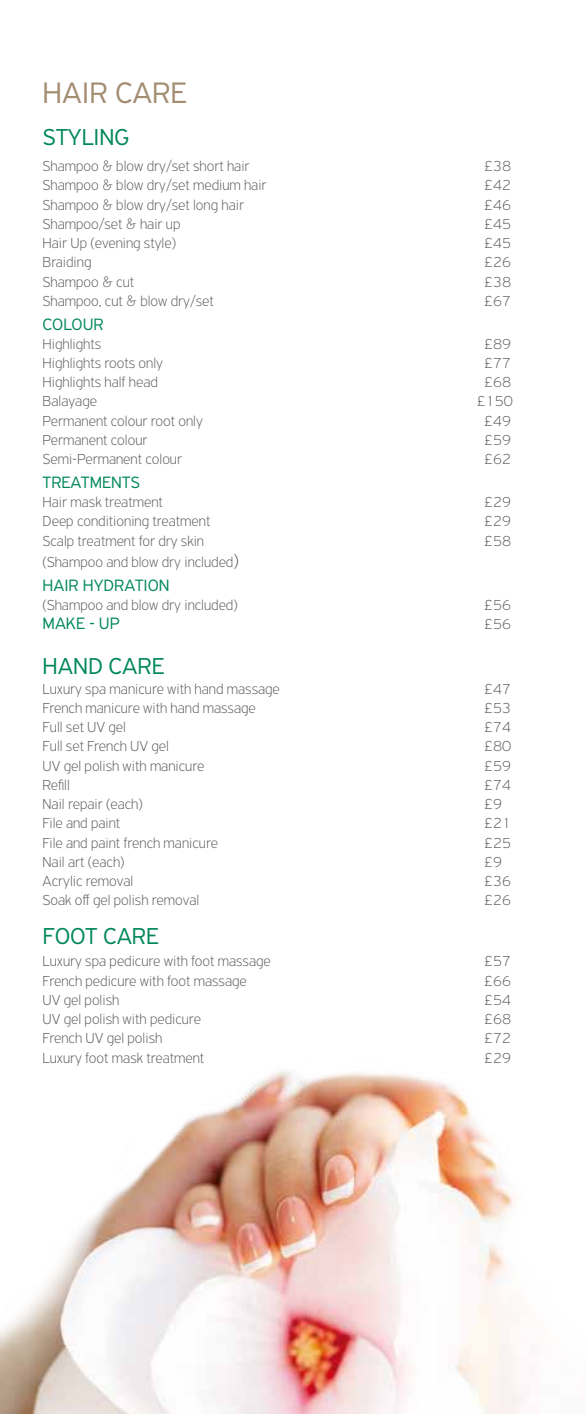
<style>
.page{position:relative;width:586px;height:1414px;background:#fff}
.page>*{position:absolute;margin:0;border:0;box-sizing:border-box;transform-origin:0 0}
.t1{font:300 31.5px "PF Highway Sans Pro";color:#a38d71}
.t2{font:300 24.5px "PF Highway Sans Pro";color:#00875a}
.t3{font:300 17.5px "PF Highway Sans Pro";color:#00875a}
.t4{font:100 15.4px "PF Highway Sans Pro";color:#5a5b5d}
.s1{font-size:19.25px}
</style>
<div class="page">
<img style="left:0;top:1070px;width:524px;height:344px">
<h1 class="t1" style="left:43px;top:75px;width:145px">HAIR CARE</h1>
<h2 class="t2" style="left:43px;top:123px;width:88px">STYLING</h2>
<p class="t4" style="left:43px;top:157px;width:208px">Shampoo &amp; blow dry/set short hair</p>
<p class="t4" style="left:484px;top:157px;width:29px">£38</p>
<p class="t4" style="left:43px;top:176px;width:225px">Shampoo &amp; blow dry/set medium hair</p>
<p class="t4" style="left:484px;top:176px;width:29px">£42</p>
<p class="t4" style="left:43px;top:196px;width:203px">Shampoo &amp; blow dry/set long hair</p>
<p class="t4" style="left:484px;top:196px;width:29px">£46</p>
<p class="t4" style="left:43px;top:215px;width:139px">Shampoo/set &amp; hair up</p>
<p class="t4" style="left:484px;top:215px;width:29px">£45</p>
<p class="t4" style="left:43px;top:234px;width:135px">Hair Up (evening style)</p>
<p class="t4" style="left:484px;top:234px;width:29px">£45</p>
<p class="t4" style="left:43px;top:253px;width:50px">Braiding</p>
<p class="t4" style="left:484px;top:253px;width:29px">£26</p>
<p class="t4" style="left:43px;top:272px;width:93px">Shampoo &amp; cut</p>
<p class="t4" style="left:484px;top:272px;width:29px">£38</p>
<p class="t4" style="left:43px;top:292px;width:173px">Shampoo, cut &amp; blow dry/set</p>
<p class="t4" style="left:484px;top:292px;width:29px">£67</p>
<p class="t3" style="left:43px;top:314px;width:63px">COLOUR</p>
<p class="t4" style="left:43px;top:335px;width:60px">Highlights</p>
<p class="t4" style="left:484px;top:335px;width:29px">£89</p>
<p class="t4" style="left:43px;top:354px;width:122px">Highlights roots only</p>
<p class="t4" style="left:484px;top:354px;width:29px">£77</p>
<p class="t4" style="left:43px;top:373px;width:117px">Highlights half head</p>
<p class="t4" style="left:484px;top:373px;width:29px">£68</p>
<p class="t4" style="left:43px;top:392px;width:56px">Balayage</p>
<p class="t4" style="left:476px;top:392px;width:38px">£150</p>
<p class="t4" style="left:43px;top:412px;width:162px">Permanent colour root only</p>
<p class="t4" style="left:484px;top:412px;width:29px">£49</p>
<p class="t4" style="left:43px;top:431px;width:106px">Permanent colour</p>
<p class="t4" style="left:484px;top:431px;width:29px">£59</p>
<p class="t4" style="left:43px;top:450px;width:141px">Semi-Permanent colour</p>
<p class="t4" style="left:484px;top:450px;width:29px">£62</p>
<p class="t3" style="left:43px;top:472px;width:99px">TREATMENTS</p>
<p class="t4" style="left:43px;top:493px;width:122px">Hair mask treatment</p>
<p class="t4" style="left:484px;top:493px;width:29px">£29</p>
<p class="t4" style="left:43px;top:512px;width:169px">Deep conditioning treatment</p>
<p class="t4" style="left:484px;top:512px;width:29px">£29</p>
<p class="t4" style="left:43px;top:532px;width:163px">Scalp treatment for dry skin</p>
<p class="t4" style="left:484px;top:532px;width:29px">£58</p>
<p class="t4" style="left:43px;top:553px;width:197px">(Shampoo and blow dry included<span class="s1">)</span></p>
<p class="t3" style="left:43px;top:574px;width:128px">HAIR HYDRATION</p>
<p class="t4" style="left:43px;top:596px;width:196px">(Shampoo and blow dry included)</p>
<p class="t4" style="left:484px;top:596px;width:29px">£56</p>
<p class="t3" style="left:43px;top:613px;width:78px">MAKE - UP</p>
<p class="t4" style="left:484px;top:615px;width:29px">£56</p>
<h2 class="t2" style="left:43px;top:652px;width:123px">HAND CARE</h2>
<p class="t4" style="left:43px;top:680px;width:239px">Luxury spa manicure with hand massage</p>
<p class="t4" style="left:484px;top:680px;width:29px">£47</p>
<p class="t4" style="left:43px;top:699px;width:215px">French manicure with hand massage</p>
<p class="t4" style="left:484px;top:699px;width:29px">£53</p>
<p class="t4" style="left:43px;top:718px;width:85px">Full set UV gel</p>
<p class="t4" style="left:484px;top:718px;width:29px">£74</p>
<p class="t4" style="left:43px;top:737px;width:128px">Full set French UV gel</p>
<p class="t4" style="left:484px;top:737px;width:29px">£80</p>
<p class="t4" style="left:43px;top:756px;width:163px">UV gel polish with manicure</p>
<p class="t4" style="left:484px;top:756px;width:29px">£59</p>
<p class="t4" style="left:43px;top:776px;width:29px">Refill</p>
<p class="t4" style="left:484px;top:776px;width:29px">£74</p>
<p class="t4" style="left:43px;top:795px;width:102px">Nail repair (each)</p>
<p class="t4" style="left:484px;top:795px;width:20px">£9</p>
<p class="t4" style="left:43px;top:814px;width:79px">File and paint</p>
<p class="t4" style="left:484px;top:814px;width:29px">£21</p>
<p class="t4" style="left:43px;top:833px;width:177px">File and paint french manicure</p>
<p class="t4" style="left:484px;top:833px;width:29px">£25</p>
<p class="t4" style="left:43px;top:853px;width:83px">Nail art (each)</p>
<p class="t4" style="left:484px;top:853px;width:20px">£9</p>
<p class="t4" style="left:43px;top:872px;width:92px">Acrylic removal</p>
<p class="t4" style="left:484px;top:872px;width:29px">£36</p>
<p class="t4" style="left:43px;top:891px;width:158px">Soak off gel polish removal</p>
<p class="t4" style="left:484px;top:891px;width:29px">£26</p>
<h2 class="t2" style="left:43px;top:921px;width:118px">FOOT CARE</h2>
<p class="t4" style="left:43px;top:952px;width:230px">Luxury spa pedicure with foot massage</p>
<p class="t4" style="left:484px;top:952px;width:29px">£57</p>
<p class="t4" style="left:43px;top:971px;width:206px">French pedicure with foot massage</p>
<p class="t4" style="left:484px;top:971px;width:29px">£66</p>
<p class="t4" style="left:43px;top:991px;width:78px">UV gel polish</p>
<p class="t4" style="left:484px;top:991px;width:29px">£54</p>
<p class="t4" style="left:43px;top:1010px;width:160px">UV gel polish with pedicure</p>
<p class="t4" style="left:484px;top:1010px;width:29px">£68</p>
<p class="t4" style="left:43px;top:1029px;width:121px">French UV gel polish</p>
<p class="t4" style="left:484px;top:1029px;width:29px">£72</p>
<p class="t4" style="left:43px;top:1048px;width:163px">Luxury foot mask treatment</p>
<p class="t4" style="left:484px;top:1048px;width:29px">£29</p>
</div>
